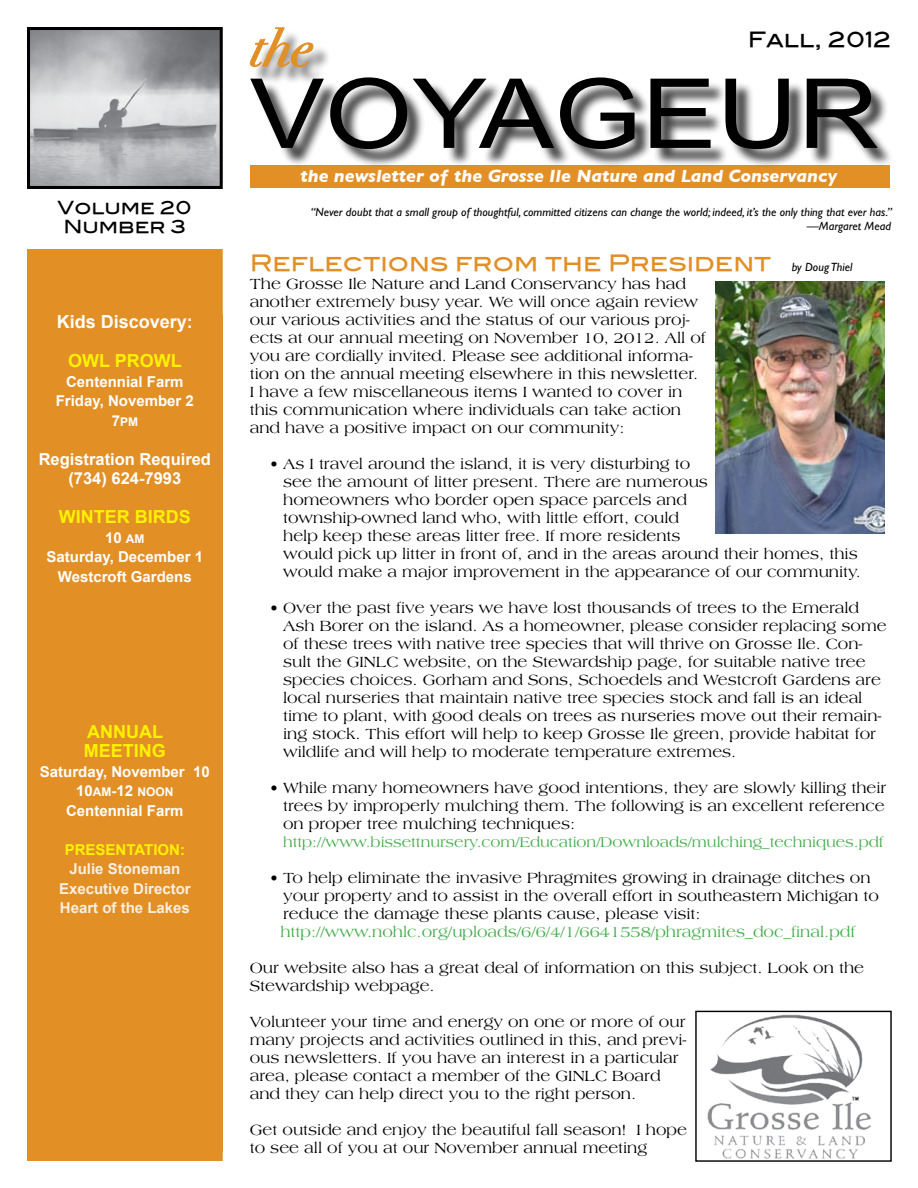
<style>
.page{position:relative;width:918px;height:1188px;background:#fff}
.page>*{position:absolute;margin:0;border:0;box-sizing:border-box;transform-origin:0 0}
.t1{font:96.75px "Arial";color:#000;scale:1.16 1}
.t2{font:54px "Bodoni Svty Two ITCTT Book Ita";color:#e28f26}
.t3{font:22.5px "Blair Md ITCTT Medium";color:#e28f26}
.t4{font:21px "Blair Md ITCTT Medium";color:#000}
.t5{font:italic 700 18px "Gill Sans";color:#fff}
.t6{font:700 18px/19.5px "Arial";color:#fff200}
.t7{font:18px/19.5px "Blair Md ITCTT Medium";color:#000;text-align:center}
.t8{font:700 18px "Arial";color:#fff}
.t9{font:700 16.5px/19.5px "Arial";color:#fff;text-align:center}
.t10{font:15.75px/18px "Americana";color:#000}
.t11{font:15.75px "Americana";color:#41ad49}
.t12{font:700 15px/19.5px "Arial";color:#fff;text-align:center}
.t13{font:15px "Americana";color:#41ad49}
.t14{font:700 15px/19.5px "Arial";color:#faefe1;text-align:center}
.t15{font:700 15px "Arial";color:#fff200}
.t16{font:italic 12px/13.5px "Gill Sans";color:#000;text-align:right}
.t17{font:700 12px "Arial";color:#fff}
.s1{font-size:15px}
.s2{font-size:12px}
.s3{font-family:"Gill Sans";font-style:italic;font-size:12px;color:#000}
</style>
<div class="page">
<svg style="left:27px;top:27px;width:196px;height:162px"></svg>
<div style="left:250px;top:166px;width:640px;height:22px;background:#e28f26"></div>
<div style="left:27px;top:249px;width:196px;height:912px;background:#e28f26"></div>
<div style="left:252px;top:80px;width:641px;height:88px;background:#000;opacity:.75"></div>
<div style="left:252px;top:30px;width:78px;height:55px;background:#000;opacity:.75"></div>
<svg style="left:249px;top:27px;width:65px;height:41px"></svg>
<img style="left:707px;top:1014px;width:164px;height:145px">
<img style="left:716px;top:281px;width:169px;height:252px">
<p class="t7" style="left:58px;top:196px;width:136px">Volume 20<br>Number 3</p>
<p class="t8" style="left:57px;top:312px;width:138px">Kids Discovery:</p>
<p class="t6" style="left:68px;top:351px;width:115px">OWL PROWL</p>
<p class="t12" style="left:56px;top:372px;width:140px">Centennial Farm<br>Friday, November 2</p>
<p class="t17" style="left:112px;top:415px;width:28px"><span class="s1">7</span>PM</p>
<p class="t9" style="left:39px;top:449px;width:174px">Registration Required (734) 624-7993</p>
<p class="t6" style="left:59px;top:507px;width:133px">WINTER BIRDS</p>
<p class="t12" style="left:47px;top:528px;width:158px">10 <span class="s2">AM<br></span>Saturday, December 1<br>Westcroft Gardens</p>
<p class="t6" style="left:84px;top:722px;width:84px">ANNUAL<br>MEETING</p>
<p class="t12" style="left:40px;top:762px;width:171px">Saturday, November 10</p>
<p class="t17" style="left:76px;top:785px;width:99px"><span class="s1">10</span>AM<span class="s1">-12</span> NOON</p>
<p class="t12" style="left:66px;top:801px;width:119px">Centennial Farm</p>
<p class="t15" style="left:65px;top:841px;width:122px">PRESENTATION:</p>
<p class="t14" style="left:59px;top:859px;width:133px">Julie Stoneman<br>Executive Director<br>Heart of the Lakes</p>
<h2 class="t2" style="left:250px;top:1px;width:63px">the</h2>
<h3 class="t4" style="left:748px;top:23px;width:145px">Fall, 2012</h3>
<h1 class="t1" style="left:250px;top:60px;width:544px">VOYAGEUR</h1>
<p class="t5" style="left:301px;top:165px;width:538px">the newsletter of the Grosse Ile Nature and Land Conservancy</p>
<p class="t16" style="left:311px;top:205px;width:583px">“Never doubt that a small group of thoughtful, committed citizens can change the world; indeed, it’s the only thing that ever has.” —Margaret Mead</p>
<h3 class="t3" style="left:250px;top:244px;width:604px">Reflections from the President <span class="s3">by Doug Thiel</span></h3>
<p class="t10" style="left:250px;top:274px;width:458px">The Grosse Ile Nature and Land Conservancy has had another extremely busy year. We will once again review our various activities and the status of our various proj&shy;ects at our annual meeting on November 10, 2012. All of you are cordially invited. Please see additional informa&shy;tion on the annual meeting elsewhere in this newsletter.<br>I have a few miscellaneous items I wanted to cover in this communication where individuals can take action and have a positive impact on our community:</p>
<p class="t10" style="left:283px;top:454px;width:579px;text-indent:-13px">• As I travel around the island, it is very disturbing to<br>see the amount of litter present. There are numerous<br>homeowners who border open space parcels and<br>township-owned land who, with little effort, could<br>help keep these areas litter free. If more residents<br>would pick up litter in front of, and in the areas around their homes, this would make a major improvement in the appearance of our community.</p>
<p class="t10" style="left:283px;top:598px;width:605px;text-indent:-13px">• Over the past five years we have lost thousands of trees to the Emerald Ash Borer on the island. As a homeowner, please consider replacing some of these trees with native tree species that will thrive on Grosse Ile. Con&shy;sult the GINLC website, on the Stewardship page, for suitable native tree species choices. Gorham and Sons, Schoedels and Westcroft Gardens are local nurseries that maintain native tree species stock and fall is an ideal time to plant, with good deals on trees as nurseries move out their remain&shy;ing stock. This effort will help to keep Grosse Ile green, provide habitat for wildlife and will help to moderate temperature extremes.</p>
<p class="t10" style="left:283px;top:778px;width:605px;text-align:justify;text-indent:-13px">• While many homeowners have good intentions, they are slowly killing their trees by improperly mulching them. The following is an excellent reference on proper tree mulching techniques:</p>
<p class="t13" style="left:283px;top:833px;width:602px">http://www.bissettnursery.com/Education/Downloads/mulching_techniques.pdf</p>
<p class="t10" style="left:283px;top:868px;width:597px;text-indent:-13px">• To help eliminate the invasive Phragmites growing in drainage ditches on your property and to assist in the overall effort in southeastern Michigan to reduce the damage these plants cause, please visit:</p>
<p class="t11" style="left:280px;top:923px;width:576px">http://www.nohlc.org/uploads/6/6/4/1/6641558/phragmites_doc_final.pdf</p>
<p class="t10" style="left:250px;top:958px;width:616px">Our website also has a great deal of information on this subject. Look on the<br>Stewardship webpage.</p>
<p class="t10" style="left:250px;top:1012px;width:438px">Volunteer your time and energy on one or more of our many projects and activities outlined in this, and previ&shy;ous newsletters. If you have an interest in a particular area, please contact a member of the GINLC Board and they can help direct you to the right person.</p>
<p class="t10" style="left:250px;top:1120px;width:439px">Get outside and enjoy the beautiful fall season! I hope to see all of you at our November annual meeting</p>
</div>
